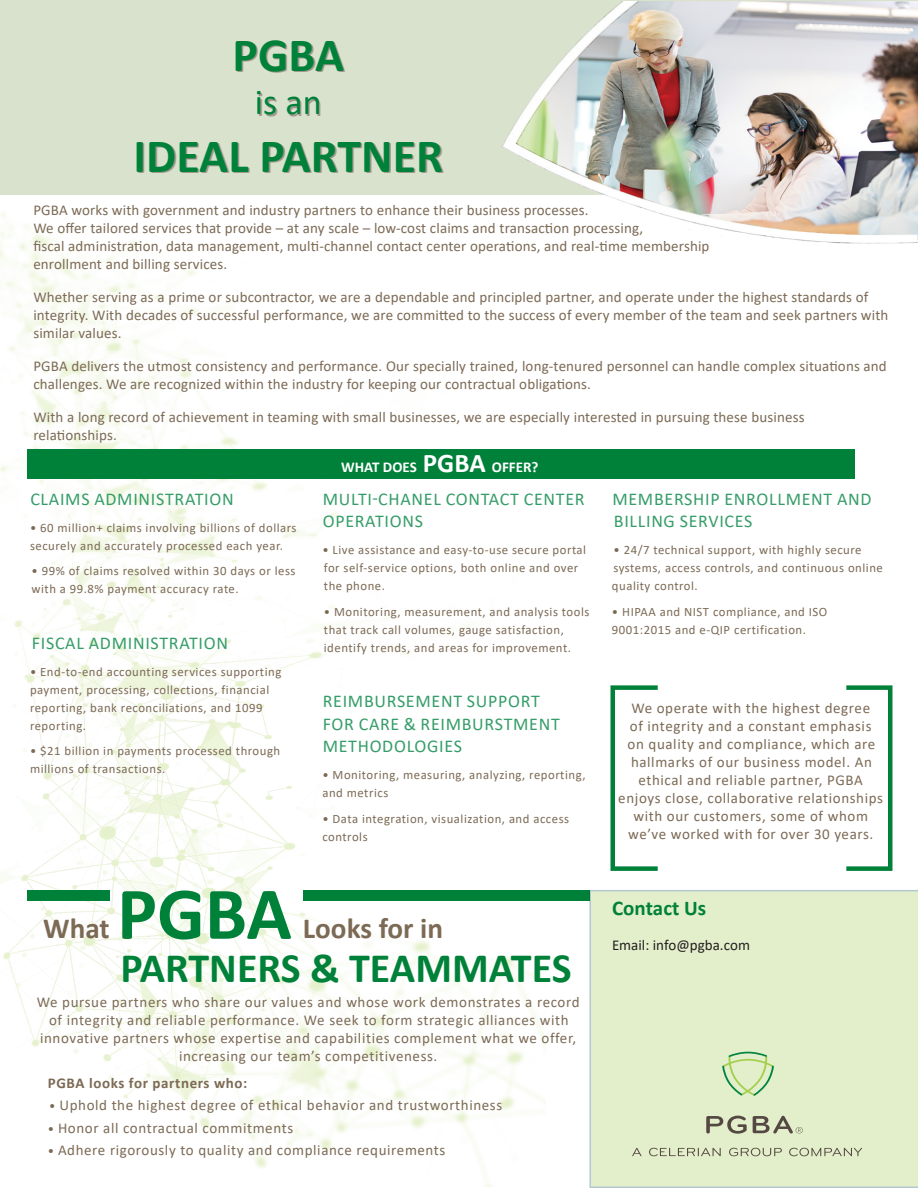
<style>
.page{position:relative;width:918px;height:1188px;background:#fff}
.page>*{position:absolute;margin:0;border:0;box-sizing:border-box;transform-origin:0 0}
.t1{font:700 75.15px "Calibri";color:#008139}
.t2{font:700 48px "Calibri";color:#008139}
.t3{font:700 42px "Calibri";color:#008139}
.t4{font:36px "Calibri";color:#008139}
.t5{font:700 29.25px "Calibri";color:#7c6a55}
.t6{font:700 21px "Calibri";color:#008139}
.t7{font:18px/22.5px "Calibri";letter-spacing:.04em;color:#359d68}
.t8{font:15px/18px "Calibri";letter-spacing:.01em;color:#7c6a55}
.t9{font:15px/18px "Calibri";letter-spacing:.04em;color:#7c6a55;text-align:center}
.t10{font:700 15px "Calibri";letter-spacing:.04em;color:#7c6a55}
.t11{font:15px "Calibri";color:#231f20}
.t12{font:700 15px "Calibri";color:#fff}
.t13{font:12.75px/18px "Calibri";letter-spacing:.04em;color:#7c6a55}
.s1{font-size:27px}
.s2{font-size:12.75px}
</style>
<div class="page">
<img style="left:0;top:194px;width:546px;height:992px">
<div style="left:27px;top:449px;width:827px;height:29px;background:#008139"></div>
<div style="left:27px;top:890px;width:83px;height:11px;background:#008139"></div>
<div style="left:303px;top:890px;width:287px;height:11px;background:#008139"></div>
<div style="left:0;top:0;width:918px;height:194px;background:#d9e2cd"></div>
<div style="left:590px;top:890px;width:328px;height:298px;background:#e2efca"></div>
<svg style="left:706px;top:1116px;width:41px;height:18px"></svg>
<svg style="left:722px;top:1052px;width:53px;height:44px;background:#c8e2b0"></svg>
<svg style="left:632px;top:1148px;width:9px;height:8px"></svg>
<svg style="left:649px;top:1148px;width:72px;height:8px"></svg>
<svg style="left:729px;top:1148px;width:53px;height:8px"></svg>
<svg style="left:789px;top:1148px;width:73px;height:8px"></svg>
<svg style="left:753px;top:1116px;width:50px;height:18px"></svg>
<div style="left:610px;top:685px;width:282px;height:186px;border:4px solid #008139"></div>
<div style="left:658px;top:680px;width:188px;height:195px;background:#fff"></div>
<img style="left:499px;top:2px;width:418px;height:284px">
<p class="t2" style="left:232px;top:21px;width:113px">PGBA</p>
<p class="t4" style="left:255px;top:77px;width:68px">is an</p>
<p class="t2" style="left:133px;top:122px;width:311px">IDEAL PARTNER</p>
<p class="t8" style="left:33px;top:201px;width:678px">PGBA works with government and industry partners to enhance their business processes.<br>We offer tailored services that provide – at any scale – low-cost claims and transaction processing,<br>fiscal administration, data management, multi-channel contact center operations, and real-time membership enrollment and billing services.</p>
<p class="t8" style="left:33px;top:288px;width:857px">Whether serving as a prime or subcontractor, we are a dependable and principled partner, and operate under the highest standards of integrity. With decades of successful performance, we are committed to the success of every member of the team and seek partners with similar values.</p>
<p class="t8" style="left:33px;top:357px;width:855px">PGBA delivers the utmost consistency and performance. Our specially trained, long-tenured personnel can handle complex situations and challenges. We are recognized within the industry for keeping our contractual obligations.</p>
<p class="t8" style="left:33px;top:408px;width:773px">With a long record of achievement in teaming with small businesses, we are especially interested in pursuing these business relationships.</p>
<p class="t12" style="left:341px;top:457px;width:199px">WHAT DOES <span class="s1">PGBA</span> OFFER?</p>
<p class="t7" style="left:30px;top:487px;width:205px">CLAIMS ADMINISTRATION</p>
<p class="t13" style="left:30px;top:518px;width:268px">• 60 million+ claims involving billions of dollars securely and accurately processed each year.</p>
<p class="t13" style="left:32px;top:562px;width:265px">• 99% of claims resolved within 30 days or less with a 99.8% payment accuracy rate.</p>
<p class="t7" style="left:323px;top:487px;width:263px">MULTI-CHANEL CONTACT CENTER<br>OPERATIONS</p>
<p class="t13" style="left:322px;top:541px;width:265px">• Live assistance and easy-to-use secure portal for self-service options, both online and over the phone.</p>
<p class="t13" style="left:324px;top:602px;width:267px">• Monitoring, measurement, and analysis tools that track call volumes, gauge satisfaction, identify trends, and areas for improvement.</p>
<p class="t7" style="left:612px;top:487px;width:261px">MEMBERSHIP ENROLLMENT AND<br>BILLING SERVICES</p>
<p class="t13" style="left:612px;top:541px;width:272px">• 24/7 technical support, with highly secure systems, access controls, and continuous online quality control.</p>
<p class="t13" style="left:612px;top:602px;width:217px">• HIPAA and NIST compliance, and ISO<br>9001:2015 and e-QIP certification.</p>
<p class="t7" style="left:32px;top:631px;width:198px">FISCAL ADMINISTRATION</p>
<p class="t13" style="left:30px;top:662px;width:253px">• End-to-end accounting services supporting payment, processing, collections, financial reporting, bank reconciliations, and 1099 reporting.</p>
<p class="t13" style="left:30px;top:742px;width:252px">• $21 billion in payments processed through millions of transactions.</p>
<p class="t7" style="left:323px;top:690px;width:239px">REIMBURSEMENT SUPPORT<br>FOR CARE &amp; REIMBURSTMENT<br>METHODOLOGIES</p>
<p class="t13" style="left:322px;top:766px;width:265px">• Monitoring, measuring, analyzing, reporting, and metrics</p>
<p class="t13" style="left:322px;top:809px;width:248px">• Data integration, visualization, and access controls</p>
<p class="t9" style="left:618px;top:699px;width:266px">We operate with the highest degree<br>of integrity and a constant emphasis<br>on quality and compliance, which are hallmarks of our business model. An ethical and reliable partner, PGBA enjoys close, collaborative relationships with our customers, some of whom we’ve worked with for over 30 years.</p>
<p class="t1" style="left:117px;top:861px;width:176px">PGBA</p>
<p class="t5" style="left:303px;top:908px;width:142px">Looks for in</p>
<p class="t3" style="left:120px;top:939px;width:453px">PARTNERS &amp; TEAMMATES</p>
<p class="t9" style="left:37px;top:993px;width:544px">We pursue partners who share our values and whose work demonstrates a record of integrity and reliable performance. We seek to form strategic alliances with innovative partners whose expertise and capabilities complement what we offer, increasing our team’s competitiveness.</p>
<p class="t10" style="left:48px;top:1072px;width:201px">PGBA looks for partners who:</p>
<p class="t9" style="left:49px;top:1096px;width:455px"><span class="s2">•</span> Uphold the highest degree of ethical behavior and trustworthiness</p>
<p class="t9" style="left:48px;top:1118px;width:247px"><span class="s2">•</span> Honor all contractual commitments</p>
<p class="t9" style="left:48px;top:1141px;width:399px"><span class="s2">•</span> Adhere rigorously to quality and compliance requirements</p>
<p class="t5" style="left:43px;top:908px;width:68px">What</p>
<p class="t6" style="left:612px;top:893px;width:96px">Contact Us</p>
<p class="t11" style="left:612px;top:935px;width:139px">Email: info@pgba.com</p>
</div>
